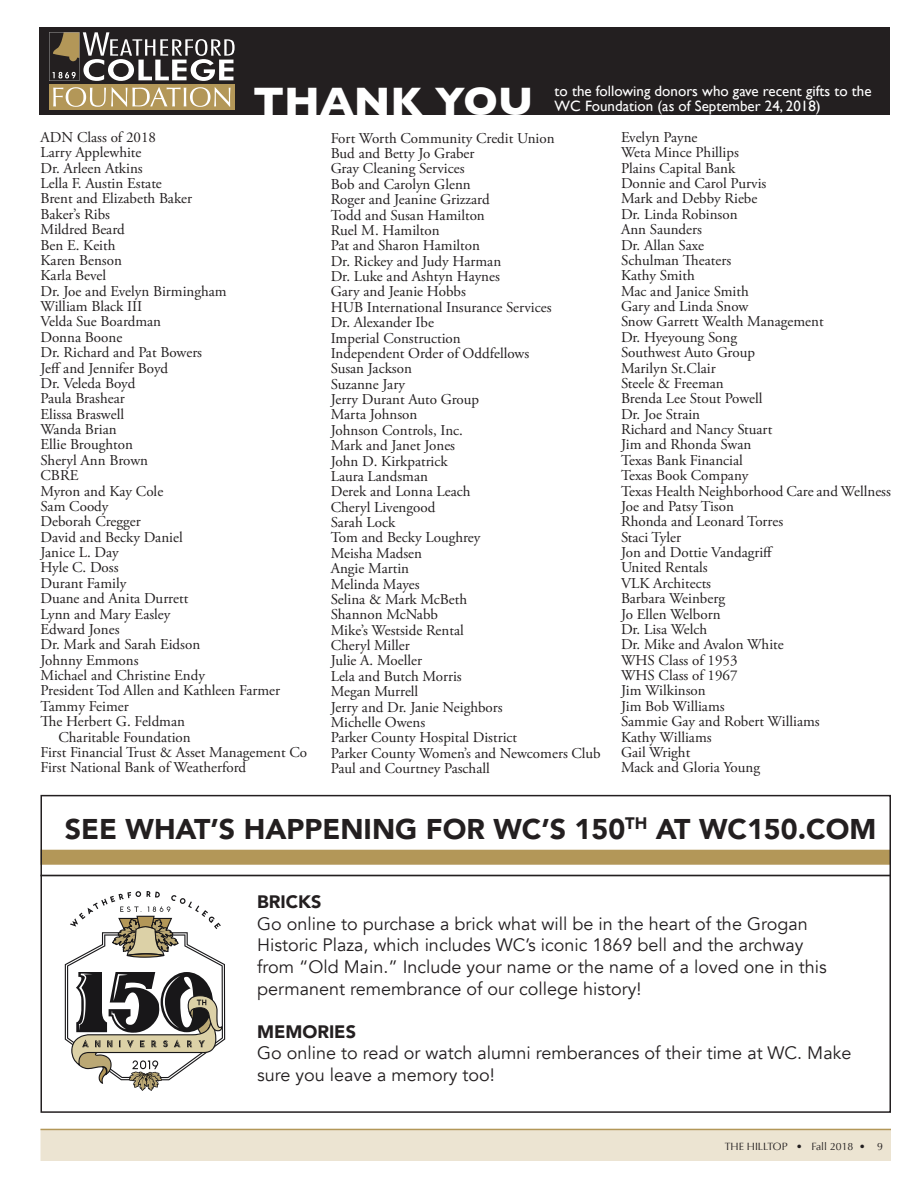
<style>
.page{position:relative;width:918px;height:1188px;background:#fff}
.page>*{position:absolute;margin:0;border:0;box-sizing:border-box;transform-origin:0 0}
.t1{font:700 40.5px "Gill Sans";color:#fff}
.t2{font:900 28.5px "Avenir";color:#231f20}
.t3{font:18px/21.6px "Avenir";color:#231f20}
.t4{font:900 18px "Avenir";color:#231f20}
.t5{font:15px/15.5px "Adobe Garamond Pro";color:#231f20}
.t6{font:15px "Gill Sans";color:#fff}
.t7{font:10.5px "Optima";color:#231f20}
</style>
<div class="page">
<div style="left:40px;top:1129px;width:851px;height:32px;background:#ece4d2;border:2px solid #ece4d2"></div>
<hr style="left:40px;top:1129px;width:851px;height:1px;background:#b39758">
<div style="left:40px;top:850px;width:851px;height:15px;background:#b39758"></div>
<div style="left:39px;top:27px;width:851px;height:88px;background:#231f20"></div>
<div style="left:49px;top:84px;width:186px;height:26px;background:#b39758"></div>
<svg style="left:53px;top:87px;width:178px;height:20px"></svg>
<svg style="left:49px;top:32px;width:186px;height:49px"></svg>
<svg style="left:65px;top:891px;width:160px;height:200px"></svg>
<hr style="left:40px;top:875px;width:851px;height:1px;background:#231f20">
<div style="left:40px;top:795px;width:851px;height:318px;border:2px solid #231f20"></div>
<h1 class="t1" style="left:253px;top:69px;width:281px">THANK YOU</h1>
<p class="t6" style="left:555px;top:82px;width:318px">to the following donors who gave recent gifts to the</p>
<p class="t6" style="left:555px;top:97px;width:268px">WC Foundation (as of September 24, 2018)</p>
<p class="t5" style="left:40px;top:130px;width:117px">ADN Class of 2018</p>
<p class="t5" style="left:40px;top:145px;width:103px">Larry Applewhite</p>
<p class="t5" style="left:40px;top:161px;width:104px">Dr. Arleen Atkins</p>
<p class="t5" style="left:40px;top:176px;width:123px">Lella F. Austin Estate</p>
<p class="t5" style="left:40px;top:192px;width:153px">Brent and Elizabeth Baker</p>
<p class="t5" style="left:40px;top:207px;width:71px">Baker’s Ribs</p>
<p class="t5" style="left:40px;top:222px;width:86px">Mildred Beard</p>
<p class="t5" style="left:40px;top:238px;width:76px">Ben E. Keith</p>
<p class="t5" style="left:40px;top:253px;width:83px">Karen Benson</p>
<p class="t5" style="left:40px;top:268px;width:67px">Karla Bevel</p>
<p class="t5" style="left:40px;top:284px;width:188px">Dr. Joe and Evelyn Birmingham</p>
<p class="t5" style="left:40px;top:299px;width:103px">William Black III</p>
<p class="t5" style="left:40px;top:315px;width:122px">Velda Sue Boardman</p>
<p class="t5" style="left:40px;top:330px;width:83px">Donna Boone</p>
<p class="t5" style="left:40px;top:345px;width:163px">Dr. Richard and Pat Bowers</p>
<p class="t5" style="left:40px;top:361px;width:129px">Jeff and Jennifer Boyd</p>
<p class="t5" style="left:40px;top:376px;width:96px">Dr. Veleda Boyd</p>
<p class="t5" style="left:40px;top:391px;width:86px">Paula Brashear</p>
<p class="t5" style="left:40px;top:407px;width:85px">Elissa Braswell</p>
<p class="t5" style="left:40px;top:422px;width:78px">Wanda Brian</p>
<p class="t5" style="left:40px;top:438px;width:94px">Ellie Broughton</p>
<p class="t5" style="left:40px;top:453px;width:109px">Sheryl Ann Brown</p>
<p class="t5" style="left:40px;top:468px;width:39px">CBRE</p>
<p class="t5" style="left:40px;top:484px;width:124px">Myron and Kay Cole</p>
<p class="t5" style="left:40px;top:499px;width:69px">Sam Coody</p>
<p class="t5" style="left:40px;top:514px;width:102px">Deborah Cregger</p>
<p class="t5" style="left:40px;top:530px;width:144px">David and Becky Daniel</p>
<p class="t5" style="left:40px;top:545px;width:80px">Janice L. Day</p>
<p class="t5" style="left:40px;top:561px;width:80px">Hyle C. Doss</p>
<p class="t5" style="left:40px;top:576px;width:87px">Durant Family</p>
<p class="t5" style="left:40px;top:591px;width:149px">Duane and Anita Durrett</p>
<p class="t5" style="left:40px;top:607px;width:132px">Lynn and Mary Easley</p>
<p class="t5" style="left:40px;top:622px;width:81px">Edward Jones</p>
<p class="t5" style="left:40px;top:637px;width:161px">Dr. Mark and Sarah Eidson</p>
<p class="t5" style="left:40px;top:653px;width:100px">Johnny Emmons</p>
<p class="t5" style="left:40px;top:668px;width:166px">Michael and Christine Endy</p>
<p class="t5" style="left:40px;top:684px;width:241px">President Tod Allen and Kathleen Farmer</p>
<p class="t5" style="left:40px;top:699px;width:90px">Tammy Feimer</p>
<p class="t5" style="left:40px;top:714px;width:146px">The Herbert G. Feldman</p>
<p class="t5" style="left:58px;top:730px;width:134px">Charitable Foundation</p>
<p class="t5" style="left:40px;top:745px;width:268px">First Financial Trust &amp; Asset Management Co</p>
<p class="t5" style="left:40px;top:760px;width:207px">First National Bank of Weatherford</p>
<p class="t5" style="left:331px;top:131px;width:272px">Fort Worth Community Credit Union<br>Bud and Betty Jo Graber<br>Gray Cleaning Services<br>Bob and Carolyn Glenn<br>Roger and Jeanine Grizzard<br>Todd and Susan Hamilton<br>Ruel M. Hamilton<br>Pat and Sharon Hamilton<br>Dr. Rickey and Judy Harman<br>Dr. Luke and Ashtyn Haynes<br>Gary and Jeanie Hobbs<br>HUB International Insurance Services<br>Dr. Alexander Ibe<br>Imperial Construction<br>Independent Order of Oddfellows<br>Susan Jackson<br>Suzanne Jary<br>Jerry Durant Auto Group<br>Marta Johnson<br>Johnson Controls, Inc.<br>Mark and Janet Jones<br>John D. Kirkpatrick<br>Laura Landsman<br>Derek and Lonna Leach<br>Cheryl Livengood<br>Sarah Lock<br>Tom and Becky Loughrey<br>Meisha Madsen<br>Angie Martin<br>Melinda Mayes<br>Selina &amp; Mark McBeth<br>Shannon McNabb<br>Mike’s Westside Rental<br>Cheryl Miller<br>Julie A. Moeller<br>Lela and Butch Morris<br>Megan Murrell<br>Jerry and Dr. Janie Neighbors<br>Michelle Owens<br>Parker County Hospital District<br>Parker County Women’s and Newcomers Club<br>Paul and Courtney Paschall</p>
<p class="t5" style="left:621px;top:130px;width:271px">Evelyn Payne<br>Weta Mince Phillips<br>Plains Capital Bank<br>Donnie and Carol Purvis<br>Mark and Debby Riebe<br>Dr. Linda Robinson<br>Ann Saunders<br>Dr. Allan Saxe<br>Schulman Theaters<br>Kathy Smith<br>Mac and Janice Smith<br>Gary and Linda Snow<br>Snow Garrett Wealth Management<br>Dr. Hyeyoung Song<br>Southwest Auto Group<br>Marilyn St.Clair<br>Steele &amp; Freeman<br>Brenda Lee Stout Powell<br>Dr. Joe Strain<br>Richard and Nancy Stuart<br>Jim and Rhonda Swan<br>Texas Bank Financial<br>Texas Book Company<br>Texas Health Neighborhood Care and Wellness<br>Joe and Patsy Tison<br>Rhonda and Leonard Torres<br>Staci Tyler<br>Jon and Dottie Vandagriff<br>United Rentals<br>VLK Architects<br>Barbara Weinberg<br>Jo Ellen Welborn<br>Dr. Lisa Welch<br>Dr. Mike and Avalon White<br>WHS Class of 1953<br>WHS Class of 1967<br>Jim Wilkinson<br>Jim Bob Williams<br>Sammie Gay and Robert Williams<br>Kathy Williams<br>Gail Wright<br>Mack and Gloria Young</p>
<h2 class="t2" style="left:65px;top:804px;width:813px">SEE WHAT’S HAPPENING FOR WC’S 150<sup>TH</sup> AT WC150.COM</h2>
<p class="t4" style="left:257px;top:886px;width:66px">BRICKS</p>
<p class="t3" style="left:257px;top:913px;width:571px">Go online to purchase a brick what will be in the heart of the Grogan Historic Plaza, which includes WC’s iconic 1869 bell and the archway from “Old Main.” Include your name or the name of a loved one in this permanent remembrance of our college history!</p>
<p class="t4" style="left:257px;top:1016px;width:100px">MEMORIES</p>
<p class="t3" style="left:257px;top:1043px;width:596px">Go online to read or watch alumni remberances of their time at WC. Make sure you leave a memory too!</p>
<p class="t7" style="left:725px;top:1140px;width:160px">THE HILLTOP • Fall 2018 • 9</p>
</div>
